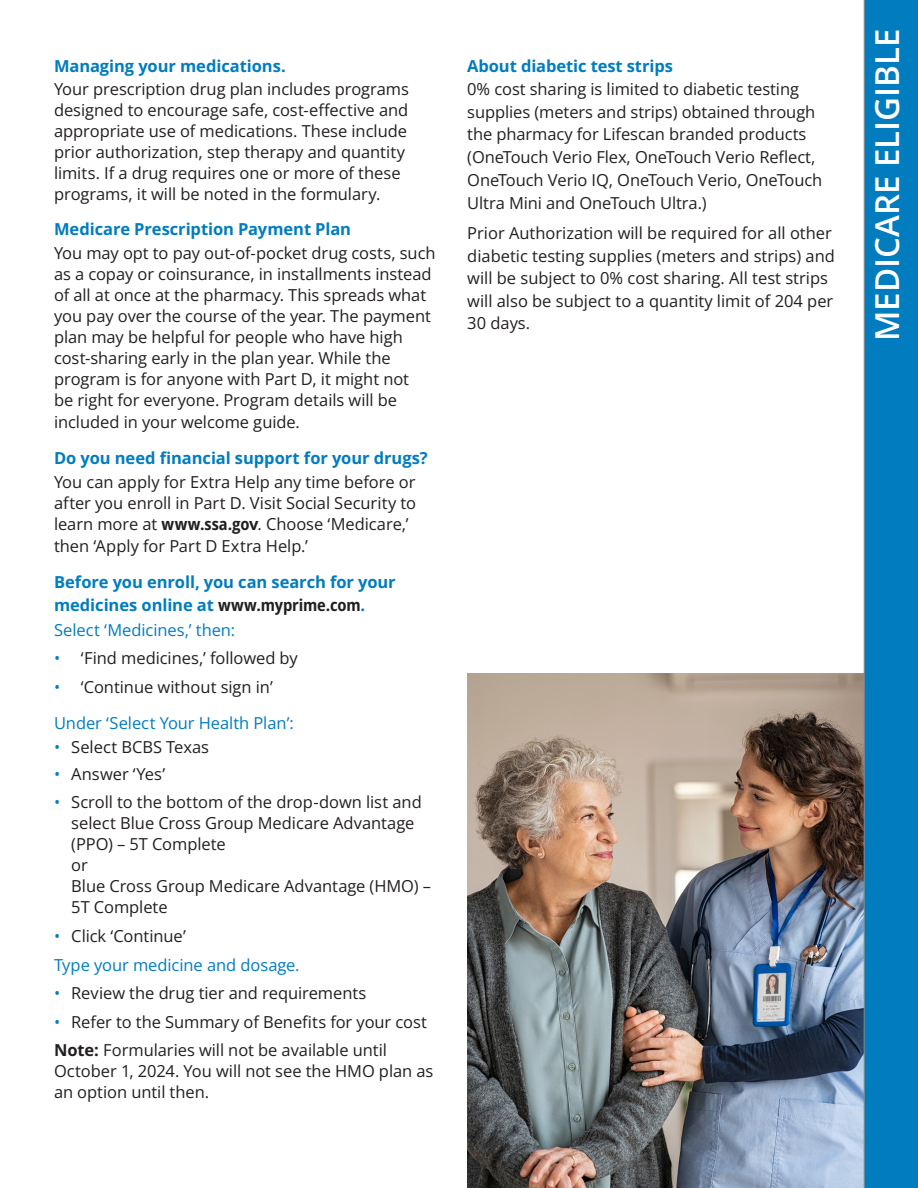
<style>
.page{position:relative;width:918px;height:1188px;background:#fff}
.page>*{position:absolute;margin:0;border:0;box-sizing:border-box;transform-origin:0 0}
.t1{font:600 33px "Open Sans";color:#fff}
.Body{font:16.5px/21px "Open Sans";letter-spacing:-.005em;color:#231f20}
.sub-tier_3{font:700 16.5px/22.5px "Open Sans";letter-spacing:-.005em;color:#007cbf}
.Body-2{font:16.5px "Open Sans";letter-spacing:-.005em;color:#007cbf}
.sub-tier_3-2{font:16.5px "Open Sans";letter-spacing:-.005em;color:#007cbf}
.s1{font-weight:700;font-stretch:semi-condensed}
.s2{font-weight:700}
.s3{font-stretch:semi-condensed;color:#231f20}
.s4{color:#007cbf}
.s5{font-weight:700;color:#007cbf}
</style>
<div class="page">
<img style="left:467px;top:673px;width:397px;height:515px">
<div style="left:864px;top:0;width:54px;height:1188px;background:#007cbf"></div>
<p class="sub-tier_3" style="left:54px;top:54px;width:233px">Managing your medications.</p>
<p class="Body" style="left:54px;top:78px;width:357px">Your prescription drug plan includes programs designed to encourage safe, cost-effective and appropriate use of medications. These include prior authorization, step therapy and quantity limits. If a drug requires one or more of these programs, it will be noted in the formulary.</p>
<p class="sub-tier_3" style="left:54px;top:217px;width:299px">Medicare Prescription Payment Plan</p>
<p class="Body" style="left:54px;top:242px;width:383px">You may opt to pay out-of-pocket drug costs, such as a copay or coinsurance, in installments instead of all at once at the pharmacy. This spreads what you pay over the course of the year. The payment plan may be helpful for people who have high cost-sharing early in the plan year. While the program is for anyone with Part D, it might not<br>be right for everyone. Program details will be</p>
<p class="Body" style="left:54px;top:411px;width:247px">included in your welcome guide.</p>
<p class="sub-tier_3" style="left:54px;top:446px;width:375px">Do you need financial support for your drugs?</p>
<p class="Body" style="left:54px;top:471px;width:364px;text-align:justify">You can apply for Extra Help any time before or after you enroll in Part D. Visit Social Security to learn more at <span class="s1">www.ssa.go</span><span class="s2">v</span>. Choose ‘Medicare,’</p>
<p class="Body" style="left:54px;top:535px;width:256px">then ‘Apply for Part D Extra Help.’</p>
<p class="sub-tier_3" style="left:54px;top:571px;width:343px">Before you enroll, you can search for your medicines online at <span class="s3">www.myprime.com</span>.</p>
<p class="Body-2" style="left:54px;top:619px;width:183px">Select ‘Medicines,’ then:</p>
<p class="Body" style="left:54px;top:648px;width:245px"><span class="s4">•</span> ‘Find medicines,’ followed by</p>
<p class="Body" style="left:54px;top:676px;width:220px"><span class="s4">•</span> ‘Continue without sign in’</p>
<p class="sub-tier_3-2" style="left:54px;top:712px;width:241px">Under ‘Select Your Health Plan’:</p>
<p class="Body" style="left:54px;top:736px;width:157px"><span class="s4">•</span> Select BCBS Texas</p>
<p class="Body" style="left:54px;top:763px;width:113px"><span class="s4">•</span> Answer ‘Yes’</p>
<p class="Body" style="left:71px;top:791px;width:361px;text-indent:-17px"><span class="s4">•</span> Scroll to the bottom of the drop-down list and select Blue Cross Group Medicare Advantage (PPO) – 5T Complete<br>or<br>Blue Cross Group Medicare Advantage (HMO) –<br>5T Complete</p>
<p class="Body" style="left:54px;top:925px;width:133px"><span class="s4">•</span> Click ‘Continue’</p>
<p class="Body-2" style="left:54px;top:954px;width:247px">Type your medicine and dosage.</p>
<p class="Body" style="left:54px;top:982px;width:314px"><span class="s4">•</span> Review the drug tier and requirements</p>
<p class="Body" style="left:54px;top:1011px;width:375px"><span class="s4">•</span> Refer to the Summary of Benefits for your cost</p>
<p class="Body" style="left:54px;top:1039px;width:381px"><span class="s2">Note:</span> Formularies will not be available until<br>October 1, 2024. You will not see the HMO plan as an option until then.</p>
<p class="Body" style="left:467px;top:54px;width:357px;line-height:23px"><span class="s5">About diabetic test strips<br></span>0% cost sharing is limited to diabetic testing supplies (meters and strips) obtained through the pharmacy for Lifescan branded products (OneTouch Verio Flex, OneTouch Verio Reflect, OneTouch Verio IQ, OneTouch Verio, OneTouch Ultra Mini and OneTouch Ultra.)</p>
<p class="Body" style="left:467px;top:221px;width:369px;line-height:22.5px">Prior Authorization will be required for all other diabetic testing supplies (meters and strips) and will be subject to 0% cost sharing. All test strips will also be subject to a quantity limit of 204 per 30 days.</p>
<h1 class="t1" style="left:865px;top:341px;width:314px;rotate:-90deg">MEDICARE ELIGIBLE</h1>
</div>
